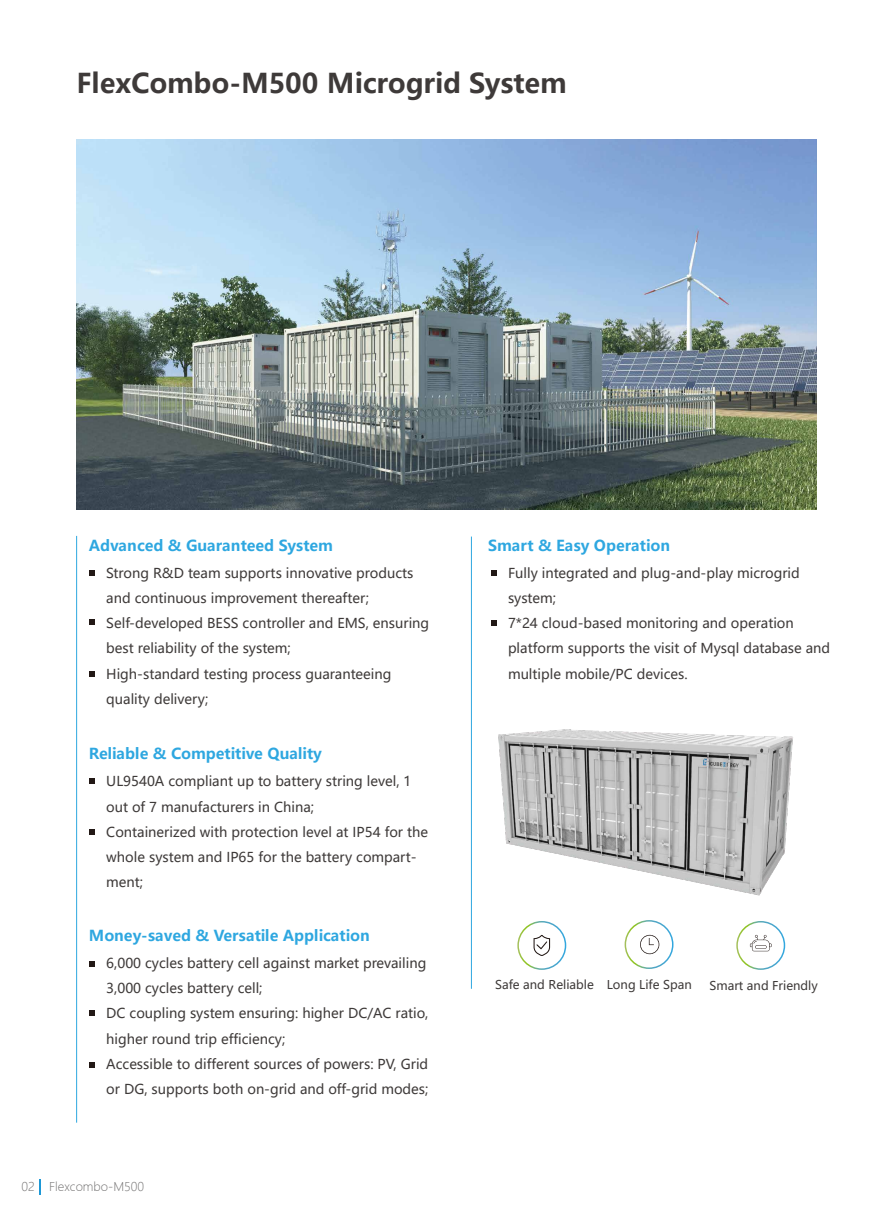
<style>
.page{position:relative;width:893px;height:1212px;background:#fff}
.page>*{position:absolute;margin:0;border:0;box-sizing:border-box;transform-origin:0 0}
.t1{font:700 27px "Microsoft Ya Hei";color:#3e3a39}
.t2{font:700 15px "Microsoft Ya Hei";color:#2ea7e0}
.t3{font:13.5px/25.2px "Microsoft Ya Hei";color:#3e3a39}
.t4{font:12px "Microsoft Ya Hei";color:#3e3a39}
.t5{font:300 12px "Microsoft Ya Hei";color:#727171}
</style>
<div class="page">
<hr style="left:471px;top:536px;width:1px;height:453px;background:#2ea7e0">
<hr style="left:76px;top:536px;width:1px;height:586px;background:#2ea7e0">
<img style="left:498px;top:729px;width:295px;height:167px">
<svg style="left:517px;top:921px;width:49px;height:49px"></svg>
<svg style="left:736px;top:921px;width:49px;height:49px"></svg>
<svg style="left:755px;top:945px;width:12px;height:4px"></svg>
<svg style="left:625px;top:920px;width:48px;height:49px"></svg>
<img style="left:76px;top:140px;width:740px;height:370px">
<svg style="left:89px;top:570px;width:6px;height:6px"></svg>
<svg style="left:491px;top:570px;width:6px;height:6px"></svg>
<svg style="left:491px;top:620px;width:6px;height:6px"></svg>
<svg style="left:89px;top:619px;width:6px;height:6px"></svg>
<svg style="left:89px;top:671px;width:6px;height:5px"></svg>
<svg style="left:89px;top:778px;width:6px;height:5px"></svg>
<svg style="left:89px;top:829px;width:6px;height:6px"></svg>
<svg style="left:89px;top:961px;width:6px;height:6px"></svg>
<svg style="left:89px;top:1010px;width:6px;height:6px"></svg>
<svg style="left:89px;top:1062px;width:6px;height:6px"></svg>
<svg style="left:40px;top:1179px;width:1px;height:15px"></svg>
<h1 class="t1" style="left:77px;top:64px;width:492px">FlexCombo-M500 Microgrid System</h1>
<p class="t2" style="left:89px;top:535px;width:245px">Advanced &amp; Guaranteed System</p>
<p class="t3" style="left:106px;top:560px;width:324px">Strong R&amp;D team supports innovative products and continuous improvement thereafter; Self-developed BESS controller and EMS, ensuring best reliability of the system;<br>High-standard testing process guaranteeing quality delivery;</p>
<p class="t2" style="left:89px;top:743px;width:234px">Reliable &amp; Competitive Quality</p>
<p class="t3" style="left:106px;top:768px;width:323px">UL9540A compliant up to battery string level, 1 out of 7 manufacturers in China;<br>Containerized with protection level at IP54 for the whole system and IP65 for the battery compart&shy;ment;</p>
<p class="t2" style="left:89px;top:925px;width:282px">Money-saved &amp; Versatile Application</p>
<p class="t3" style="left:106px;top:950px;width:324px">6,000 cycles battery cell against market prevailing 3,000 cycles battery cell;<br>DC coupling system ensuring: higher DC/AC ratio, higher round trip efficiency;<br>Accessible to different sources of powers: PV, Grid or DG, supports both on-grid and off-grid modes;</p>
<p class="t5" style="left:21px;top:1179px;width:124px">02 Flexcombo-M500</p>
<p class="t2" style="left:488px;top:535px;width:184px">Smart &amp; Easy Operation</p>
<p class="t3" style="left:508px;top:560px;width:324px">Fully integrated and plug-and-play microgrid system;<br>7*24 cloud-based monitoring and operation platform supports the visit of Mysql database and multiple mobile/PC devices.</p>
<p class="t4" style="left:495px;top:976px;width:198px">Safe and Reliable Long Life Span</p>
<p class="t4" style="left:709px;top:977px;width:110px">Smart and Friendly</p>
</div>
